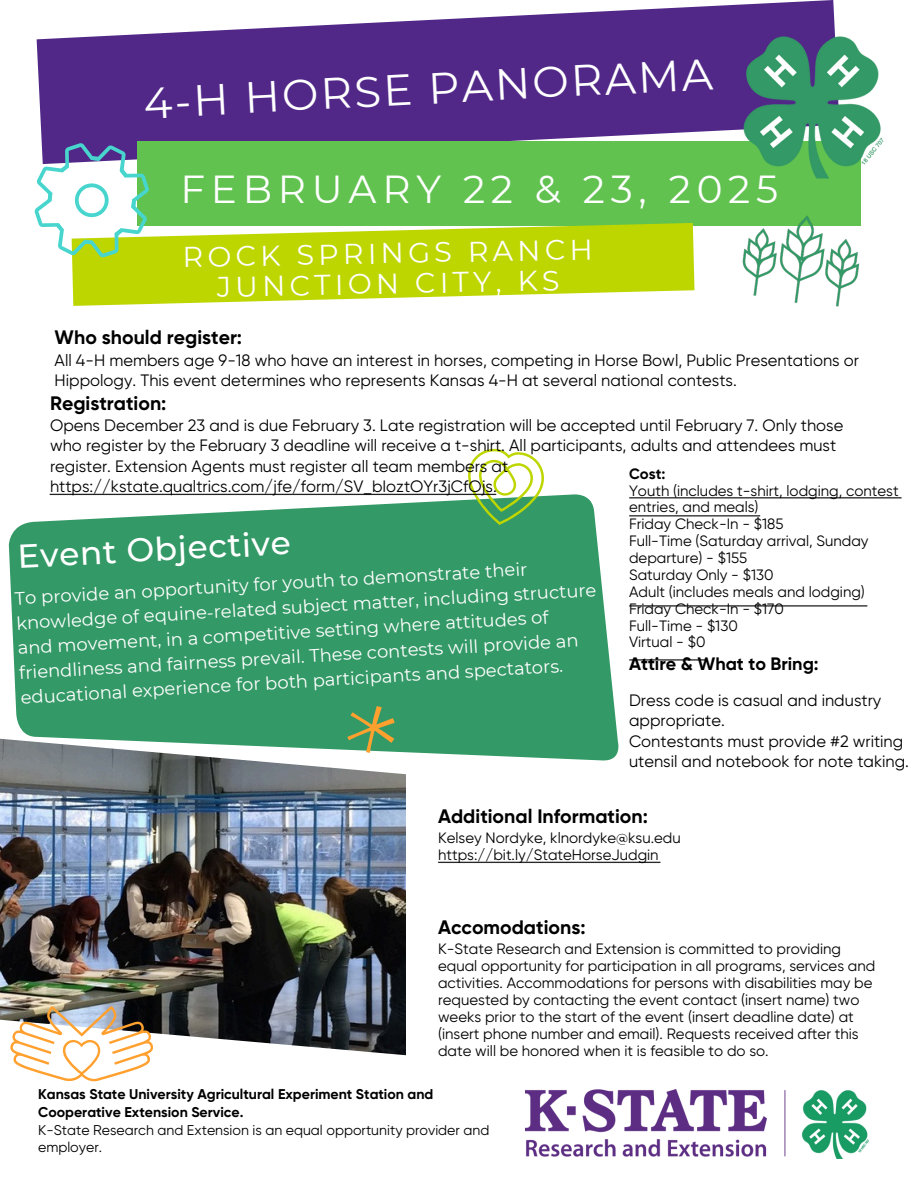
<style>
.page{position:relative;width:918px;height:1188px;background:#fff}
.page>*{position:absolute;margin:0;border:0;box-sizing:border-box;transform-origin:0 0}
.t1{font:43.5px "Montserrat";color:#fff}
.t2{font:39px "Montserrat";letter-spacing:.15em;color:#fff}
.t3{font:500 33px "Montserrat";color:#fff}
.t4{font:28.5px/30.3px "Montserrat";color:#fff;text-align:center}
.t5{font:700 19.5px "Gilroy";color:#000}
.t6{font:18px/24.8px "Montserrat";color:#fff}
.t7{font:700 18px "Gilroy";color:#000}
.t8{font:16.5px/20.2px "Gilroy";color:#000}
.t9{font:15px/16.8px "Gilroy";color:#000}
.t10{font:700 14.1px/18px "Gilroy";color:#000}
.t11{font:14.1px "Gilroy";color:#000}
.s1{font-weight:700}
.s2{font-weight:400}
</style>
<div class="page">
<svg style="left:37px;top:0;width:798px;height:143px;fill:#512888"></svg>
<div style="left:138px;top:142px;width:722px;height:84px;background:#61c250"></div>
<svg style="left:72px;top:223px;width:623px;height:83px;fill:#bed600"></svg>
<svg style="left:35px;top:143px;width:114px;height:114px"></svg>
<img style="left:742px;top:209px;width:119px;height:98px">
<img style="left:733px;top:27px;width:151px;height:160px">
<img style="left:0;top:448px;width:902px;height:711px">
<h2 class="t1" style="left:142px;top:77px;width:571px;rotate:-3deg">4-H HORSE PANORAMA</h2>
<h4 class="t2" style="left:180px;top:166px;width:599px">FEBRUARY 22 &amp; 23, 2025</h4>
<p class="t4" style="left:182px;top:242px;width:412px;rotate:-1deg">ROCK SPRINGS RANCH<br>JUNCTION CITY, KS</p>
<p class="t5" style="left:55px;top:325px;width:189px">Who should register:</p>
<p class="t8" style="left:55px;top:350px;width:806px">All 4-H members age 9-18 who have an interest in horses, competing in Horse Bowl, Public Presentations or<br>Hippology. This event determines who represents Kansas 4-H at several national contests.</p>
<h5 class="t5" style="left:50px;top:391px;width:118px">Registration:</h5>
<h5 class="t8" style="left:50px;top:415px;width:795px">Opens December 23 and is due February 3. Late registration will be accepted until February 7. Only those who register by the February 3 deadline will receive a t-shirt. All participants, adults and attendees must register. Extension Agents must register all team members at https://kstate.qualtrics.com/jfe/form/SV_bIoztOYr3jCfOjs.</h5>
<p class="t9" style="left:629px;top:465px;width:271px"><span class="s1">Cost:<br></span>Youth (includes t-shirt, lodging, contest entries, and meals)<br>Friday Check-In - $185<br>Full-Time (Saturday arrival, Sunday departure) - $155<br>Saturday Only - $130<br>Adult (includes meals and lodging)<br>Friday Check-In - $170<br>Full-Time - $130<br>Virtual - $0</p>
<p class="t7" style="left:629px;top:653px;width:191px">Attire &amp; What to Bring:</p>
<p class="t3" style="left:17px;top:536px;width:275px;rotate:-3deg">Event Objective</p>
<p class="t6" style="left:14px;top:585px;width:583px;rotate:-3deg">To provide an opportunity for youth to demonstrate their knowledge of equine-related subject matter, including structure and movement, in a competitive setting where attitudes of friendliness and fairness prevail. These contests will provide an educational experience for both participants and spectators.</p>
<p class="t8" style="left:629px;top:690px;width:282px">Dress code is casual and industry appropriate.<br>Contestants must provide #2 writing utensil and notebook for note taking.</p>
<h3 class="t5" style="left:438px;top:805px;width:211px">Additional Information:</h3>
<h5 class="t9" style="left:438px;top:830px;width:244px">Kelsey Nordyke, klnordyke@ksu.edu https://bit.ly/StateHorseJudgin</h5>
<p class="t5" style="left:438px;top:916px;width:149px">Accomodations:</p>
<p class="t9" style="left:438px;top:941px;width:439px">K-State Research and Extension is committed to providing equal opportunity for participation in all programs, services and activities. Accommodations for persons with disabilities may be requested by contacting the event contact (insert name) two weeks prior to the start of the event (insert deadline date) at (insert phone number and email). Requests received after this date will be honored when it is feasible to do so.</p>
<h5 class="t10" style="left:38px;top:1085px;width:453px">Kansas State University Agricultural Experiment Station and<br>Cooperative Extension Service.<br><span class="s2">K-State Research and Extension is an equal opportunity provider and</span></h5>
<h5 class="t11" style="left:38px;top:1139px;width:65px">employer.</h5>
</div>
